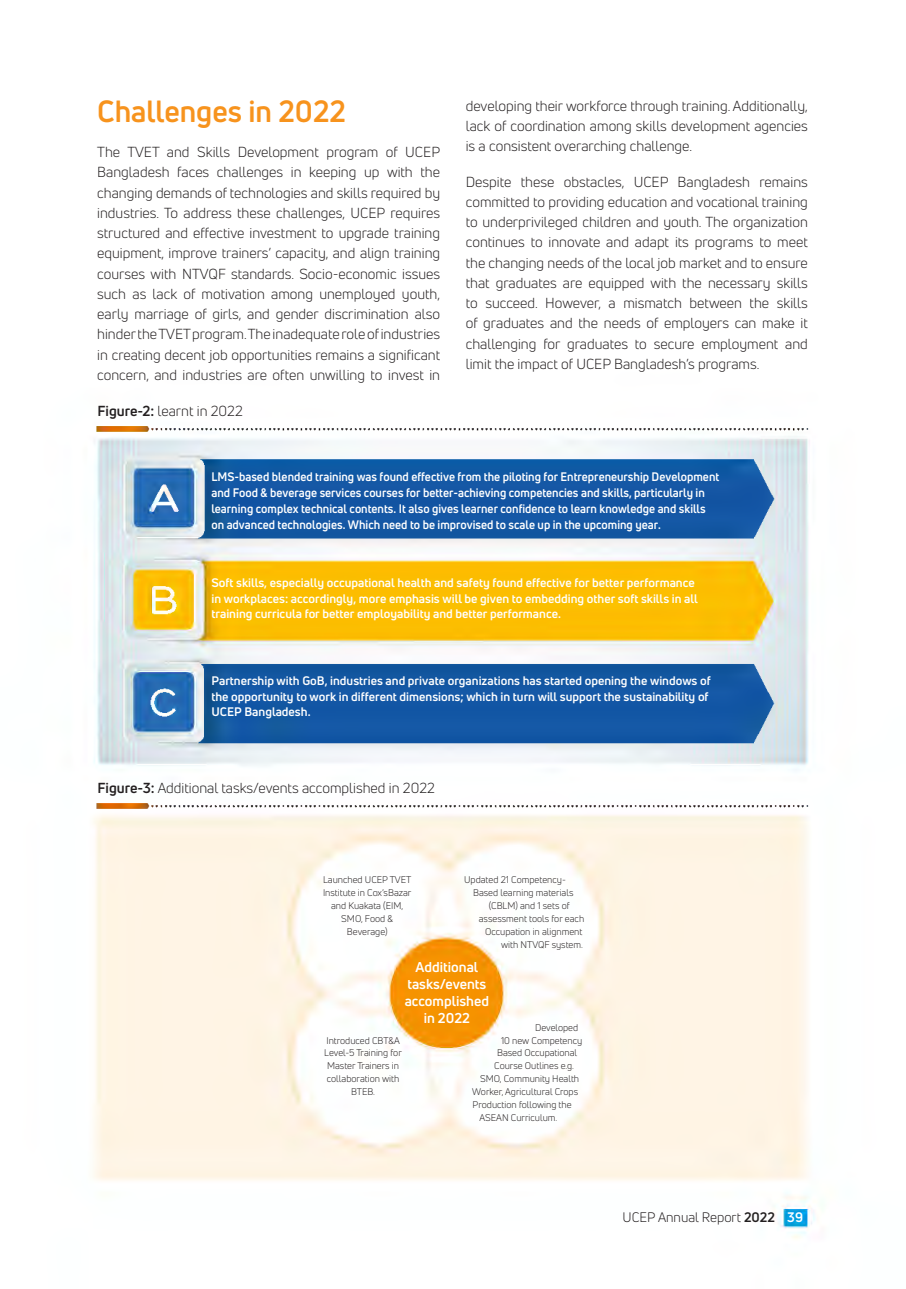
<style>
.page{position:relative;width:906px;height:1289px;background:#fff}
.page>*{position:absolute;margin:0;border:0;box-sizing:border-box;transform-origin:0 0}
.t1{font:700 30px "Uni Neue";color:#f7931d}
.t2{font:14.25px/20.2px "Uni Neue";color:#231f20;text-align:justify}
.t3{font:700 13.95px/16.8px "Uni Neue";color:#fff;text-align:center}
.t4{font:13.5px "Uni Neue";color:#231f20}
.t5{font:700 12.15px/15.6px "Uni Neue";color:#fff}
.t6{font:700 12.15px/15.6px "Uni Neue";color:#fff;scale:.95 1}
.t7{font:9.45px/12.9px "Uni Neue";color:#231f20;text-align:center}
.s1{font-weight:700}
.s2{font-weight:700;color:#fff}
</style>
<div class="page">
<img style="left:93px;top:426px;width:723px;height:813px">
<h1 class="t1" style="left:97px;top:92px;width:250px">Challenges in 2022</h1>
<p class="t2" style="left:97px;top:142px;width:344px">The TVET and Skills Development program of U CEP Bangladesh faces challenges in keeping up with the changing demands of technologies and skills required by industries. To address these challenges, U CEP requires structured and effective investment to upgrade training equipment, improve trainers’ capacity, and align training courses with NTVQF standards. Socio-economic issues such as lack of motivation among unemployed youth, early marriage of girls, and gender discrimination also hinder the TVET program. The inadequate role of industries in creating decent job opportunities remains a significant concern, and industries are often unwilling to invest in</p>
<p class="t2" style="left:98px;top:400px;width:147px"><span class="s1">Figure-2:</span> learnt in 2022</p>
<p class="t2" style="left:466px;top:95px;width:343px">developing their workforce through training. Additionally, lack of coordination among skills development agencies is a consistent overarching challenge.</p>
<p class="t2" style="left:466px;top:171px;width:344px">Despite these obstacles, U CEP Bangladesh remains committed to providing education and vocational training to underprivileged children and youth. The organization continues to innovate and adapt its programs to meet the changing needs of the local job market and to ensure that graduates are equipped with the necessary skills to succeed. However, a mismatch between the skills of graduates and the needs of employers can make it challenging for graduates to secure employment and limit the impact of U CEP Bangladesh’s programs.</p>
<p class="t6" style="left:211px;top:469px;width:536px">LMS-based blended training was found effective from the piloting for Entrepreneurship Development and Food &amp; beverage services courses for better-achieving competencies and skills, particularly in learning complex technical contents. It also gives learner confidence to learn knowledge and skills on advanced technologies. Which need to be improvised to scale up in the upcoming year.</p>
<p class="t5" style="left:211px;top:574px;width:488px">Soft skills, especially occupational health and safety found effective for better performance in workplaces: accordingly, more emphasis will be given to embedding other soft skills in all training curricula for better employability and better performance.</p>
<p class="t5" style="left:211px;top:672px;width:501px">Partnership with GoB, industries and private organizations has started opening the windows of the opportunity to work in different dimensions; which in turn will support the sustainability of<br>UCEP Bangladesh.</p>
<p class="t2" style="left:98px;top:777px;width:339px"><span class="s1">Figure-3:</span> Additional tasks/events accomplished in 2022</p>
<p class="t7" style="left:323px;top:873px;width:90px">Launched U CEP TVET<br>Institute in Cox’sBazar and Kuakata (EIM,<br>SMO, Food &amp;<br>Beverage)</p>
<p class="t7" style="left:464px;top:873px;width:103px">U pdated 21 Competency-</p>
<p class="t7" style="left:473px;top:886px;width:102px">Based learning materials</p>
<p class="t7" style="left:489px;top:899px;width:82px">(CBLM) and 1 sets of</p>
<p class="t7" style="left:479px;top:912px;width:107px">assessment tools for each</p>
<p class="t7" style="left:485px;top:924px;width:99px">Occupation in alignment</p>
<p class="t7" style="left:501px;top:937px;width:83px">with NTVQF system.</p>
<p class="t3" style="left:405px;top:958px;width:86px">Additional tasks/events accomplished in 2022</p>
<p class="t7" style="left:535px;top:1020px;width:45px">Developed</p>
<p class="t7" style="left:501px;top:1033px;width:83px">10 new Competency</p>
<p class="t7" style="left:497px;top:1046px;width:82px">Based Occupational</p>
<p class="t7" style="left:494px;top:1059px;width:81px">Course Outlines e.g.</p>
<p class="t7" style="left:480px;top:1072px;width:101px">SMO, Community Health</p>
<p class="t7" style="left:472px;top:1085px;width:107px">Worker, Agricultural Crops</p>
<p class="t7" style="left:472px;top:1097px;width:101px">Production following the</p>
<p class="t7" style="left:479px;top:1110px;width:79px">ASEAN Curriculum.</p>
<p class="t7" style="left:324px;top:1033px;width:79px">Introduced CBT&amp;A<br>Level-5 Training for<br>Master Trainers in collaboration with<br>BTEB.</p>
<p class="t4" style="left:622px;top:1208px;width:182px">UCEP Annual Report <span class="s1">2022</span> <span class="s2">39</span></p>
</div>
